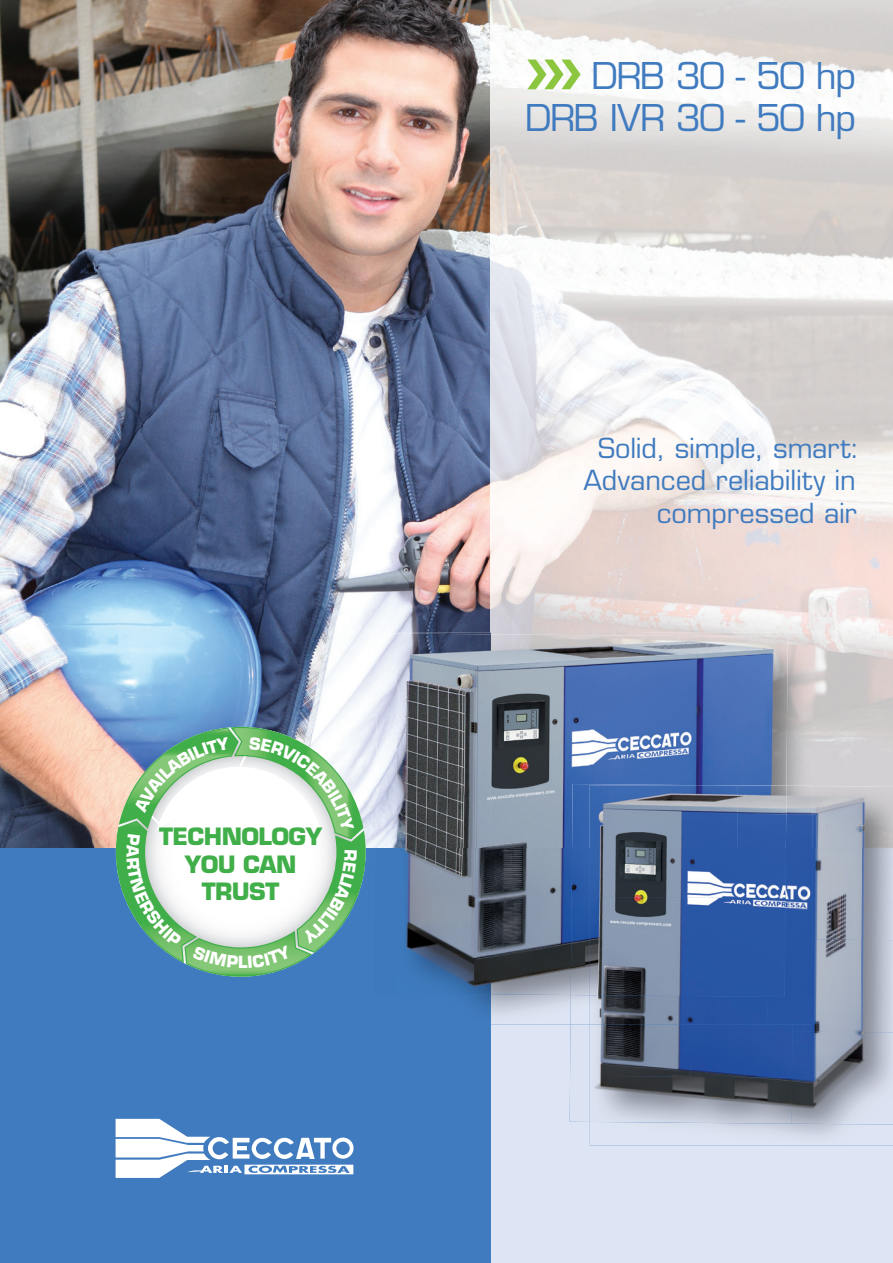
<style>
.page{position:relative;width:893px;height:1263px;background:#fff}
.page>*{position:absolute;margin:0;border:0;box-sizing:border-box;transform-origin:0 0}
.t1{font:36px/42px "Eurostile LT Std";letter-spacing:-.03em;color:#407bbf;text-align:right}
.t2{font:27px/32.4px "Eurostile LT Std";letter-spacing:-.005em;color:#407bbf;text-align:right}
.t3{font:700 23.25px/27.9px "Eurostile Std";letter-spacing:-.025em;color:#40ae49;text-align:center}
</style>
<div class="page">
<img style="left:0;top:0;width:491px;height:848px">
<div style="left:0;top:848px;width:893px;height:415px;background:#407bbf"></div>
<img style="left:642px;top:0;width:251px;height:680px">
<img style="left:491px;top:0;width:151px;height:633px">
<img style="left:812px;top:680px;width:81px;height:259px">
<div style="left:491px;top:1024px;width:402px;height:239px;background:#dde4f3"></div>
<svg style="left:527px;top:60px;width:54px;height:29px"></svg>
<img style="left:590px;top:633px;width:222px;height:152px">
<img style="left:467px;top:995px;width:103px;height:29px">
<img style="left:376px;top:633px;width:214px;height:215px">
<img style="left:403px;top:848px;width:167px;height:147px">
<img style="left:590px;top:635px;width:198px;height:150px">
<img style="left:590px;top:1124px;width:303px;height:21px">
<img style="left:570px;top:848px;width:20px;height:274px">
<img style="left:572px;top:784px;width:137px;height:64px">
<img style="left:792px;top:939px;width:101px;height:185px">
<img style="left:590px;top:1024px;width:203px;height:54px">
<img style="left:590px;top:1076px;width:202px;height:48px">
<img style="left:590px;top:785px;width:222px;height:63px">
<img style="left:768px;top:848px;width:44px;height:176px">
<img style="left:590px;top:997px;width:178px;height:27px">
<img style="left:590px;top:848px;width:196px;height:149px">
<svg style="left:116px;top:1119px;width:238px;height:59px"></svg>
<svg style="left:116px;top:727px;width:250px;height:250px"></svg>
<p class="t3" style="left:159px;top:822px;width:165px">TECHNOLOGY<br>YOU CAN<br>TRUST</p>
<h1 class="t1" style="left:525px;top:55px;width:333px">DRB 30 - 50 hp<br>DRB IVR 30 - 50 hp</h1>
<p class="t2" style="left:583px;top:432px;width:278px">Solid, simple, smart:<br>Advanced reliability in compressed air</p>
</div>
